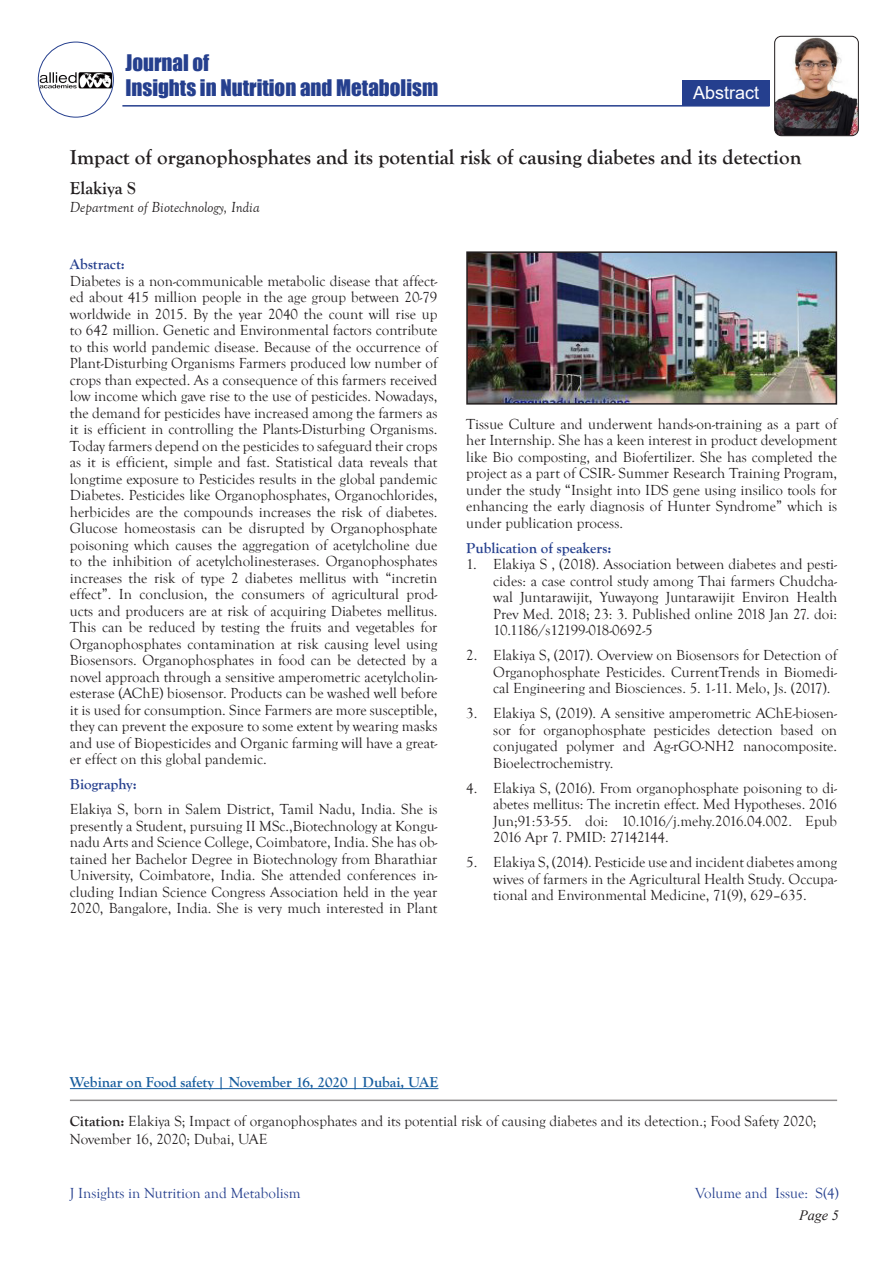
<style>
.page{position:relative;width:893px;height:1263px;background:#fff}
.page>*{position:absolute;margin:0;border:0;box-sizing:border-box;transform-origin:0 0}
.t1{font:700 21px "Goudy Old Style T";color:#231f20}
.t2{font:21px/25.2px "Impact";color:#253f8e}
.t3{font:18px "Arial";color:#fff}
.t4{font:700 18px "Goudy Old Style T";color:#231f20}
.t5{font:15px/16.5px "Goudy Old Style T";color:#231f20;text-align:justify}
.t6{font:15px "Goudy Old Style T";color:#253f8e}
.t7{font:700 15px "Goudy Old Style T";color:#175d9e}
.t8{font:700 15px "Goudy Old Style T";color:#253f8e}
.t9{font:italic 15px "Goudy Old Style T";color:#231f20}
.t10{font:italic 14.25px "Times New Roman";color:#231f20}
.s1{font-weight:700}
</style>
<div class="page">
<img style="left:38px;top:70px;width:74px;height:20px">
<div style="left:38px;top:42px;width:76px;height:76px;border:1px solid #253f8e;border-radius:50%"></div>
<div style="left:682px;top:80px;width:88px;height:25px;background:#253f8e"></div>
<hr style="left:122px;top:105px;width:647px;height:2px;background:#253f8e">
<img style="left:775px;top:36px;width:83px;height:100px">
<div style="left:774px;top:36px;width:85px;height:100px;border:1px solid #231f20;border-radius:7px"></div>
<hr style="left:70px;top:1099px;width:767px;height:2px;background:#231f20">
<hr style="left:70px;top:1088px;width:368px;height:1px;background:#175d9e">
<img style="left:469px;top:254px;width:365px;height:148px">
<div style="left:466px;top:251px;width:371px;height:154px;border:2px solid #231f20"></div>
<h1 class="t2" style="left:125px;top:49px;width:314px">Journal of<br>Insights in Nutrition and Metabolism</h1>
<p class="t3" style="left:693px;top:80px;width:68px">Abstract</p>
<p class="t1" style="left:70px;top:146px;width:733px">Impact of organophosphates and its potential risk of causing diabetes and its detection</p>
<p class="t4" style="left:70px;top:178px;width:68px">Elakiya S</p>
<p class="t9" style="left:70px;top:199px;width:191px">Department of Biotechnology, India</p>
<p class="t8" style="left:70px;top:256px;width:57px">Abstract:</p>
<p class="t5" style="left:70px;top:273px;width:369px">Diabetes is a non-communicable metabolic disease that affect&shy;ed about 415 million people in the age group between 20-79 worldwide in 2015. By the year 2040 the count will rise up to 642 million. Genetic and Environmental factors contribute to this world pandemic disease. Because of the occurrence of Plant-Disturbing Organisms Farmers produced low number of crops than expected. As a consequence of this farmers received low income which gave rise to the use of pesticides. Nowadays, the demand for pesticides have increased among the farmers as it is efficient in controlling the Plants-Disturbing Organisms.<br>Today farmers depend on the pesticides to safeguard their crops as it is efficient, simple and fast. Statistical data reveals that longtime exposure to Pesticides results in the global pandemic Diabetes. Pesticides like Organophosphates, Organochlorides, herbicides are the compounds increases the risk of diabetes.<br>Glucose homeostasis can be disrupted by Organophosphate poisoning which causes the aggregation of acetylcholine due to the inhibition of acetylcholinesterases. Organophosphates increases the risk of type 2 diabetes mellitus with “incretin effect”. In conclusion, the consumers of agricultural prod&shy;ucts and producers are at risk of acquiring Diabetes mellitus.<br>This can be reduced by testing the fruits and vegetables for Organophosphates contamination at risk causing level using Biosensors. Organophosphates in food can be detected by a novel approach through a sensitive amperometric acetylcholin&shy;esterase (AChE) biosensor. Products can be washed well before it is used for consumption. Since Farmers are more susceptible, they can prevent the exposure to some extent by wearing masks and use of Biopesticides and Organic farming will have a great&shy;er effect on this global pandemic.</p>
<p class="t8" style="left:70px;top:776px;width:68px">Biography:</p>
<p class="t5" style="left:70px;top:801px;width:369px">Elakiya S, born in Salem District, Tamil Nadu, India. She is presently a Student, pursuing II MSc.,Biotechnology at Kongu&shy;nadu Arts and Science College, Coimbatore, India. She has ob&shy;tained her Bachelor Degree in Biotechnology from Bharathiar University, Coimbatore, India. She attended conferences in&shy;cluding Indian Science Congress Association held in the year 2020, Bangalore, India. She is very much interested in Plant</p>
<p class="t5" style="left:466px;top:416px;width:372px">Tissue Culture and underwent hands-on-training as a part of her Internship. She has a keen interest in product development like Bio composting, and Biofertilizer. She has completed the project as a part of CSIR- Summer Research Training Program, under the study “Insight into IDS gene using insilico tools for enhancing the early diagnosis of Hunter Syndrome” which is under publication process.</p>
<p class="t8" style="left:466px;top:539px;width:147px">Publication of speakers:</p>
<p class="t5" style="left:493px;top:556px;width:345px;text-indent:-27px">1. Elakiya S , (2018). Association between diabetes and pesti&shy;cides: a case control study among Thai farmers Chudcha&shy;wal Juntarawijit, Yuwayong Juntarawijit Environ Health Prev Med. 2018; 23: 3. Published online 2018 Jan 27. doi:<br>10.1186/s12199-018-0692-5</p>
<p class="t5" style="left:493px;top:647px;width:345px;text-indent:-27px">2. Elakiya S, (2017). Overview on Biosensors for Detection of Organophosphate Pesticides. CurrentTrends in Biomedi&shy;cal Engineering and Biosciences. 5. 1-11. Melo, Js. (2017).</p>
<p class="t5" style="left:493px;top:705px;width:345px;text-indent:-27px">3. Elakiya S, (2019). A sensitive amperometric AChE-biosen&shy;sor for organophosphate pesticides detection based on conjugated polymer and Ag-rGO-NH2 nanocomposite.<br>Bioelectrochemistry.</p>
<p class="t5" style="left:493px;top:780px;width:345px;text-indent:-27px">4. Elakiya S, (2016). From organophosphate poisoning to di&shy;abetes mellitus: The incretin effect. Med Hypotheses. 2016<br>Jun;91:53-55. doi: 10.1016/j.mehy.2016.04.002. Epub 2016 Apr 7. PMID: 27142144.</p>
<p class="t5" style="left:493px;top:854px;width:345px;text-indent:-27px">5. Elakiya S, (2014). Pesticide use and incident diabetes among wives of farmers in the Agricultural Health Study. Occupa&shy;tional and Environmental Medicine, 71(9), 629–635.</p>
<p class="t7" style="left:70px;top:1074px;width:370px">Webinar on Food safety | November 16, 2020 | Dubai, UAE</p>
<p class="t5" style="left:70px;top:1112px;width:748px;line-height:18px"><span class="s1">Citation:</span> Elakiya S; Impact of organophosphates and its potential risk of causing diabetes and its detection.; Food Safety 2020;<br>November 16, 2020; Dubai, UAE</p>
<p class="t6" style="left:70px;top:1185px;width:232px">J Insights in Nutrition and Metabolism</p>
<p class="t6" style="left:695px;top:1185px;width:145px">Volume and Issue: S(4)</p>
<p class="t10" style="left:799px;top:1206px;width:41px">Page 5</p>
</div>
